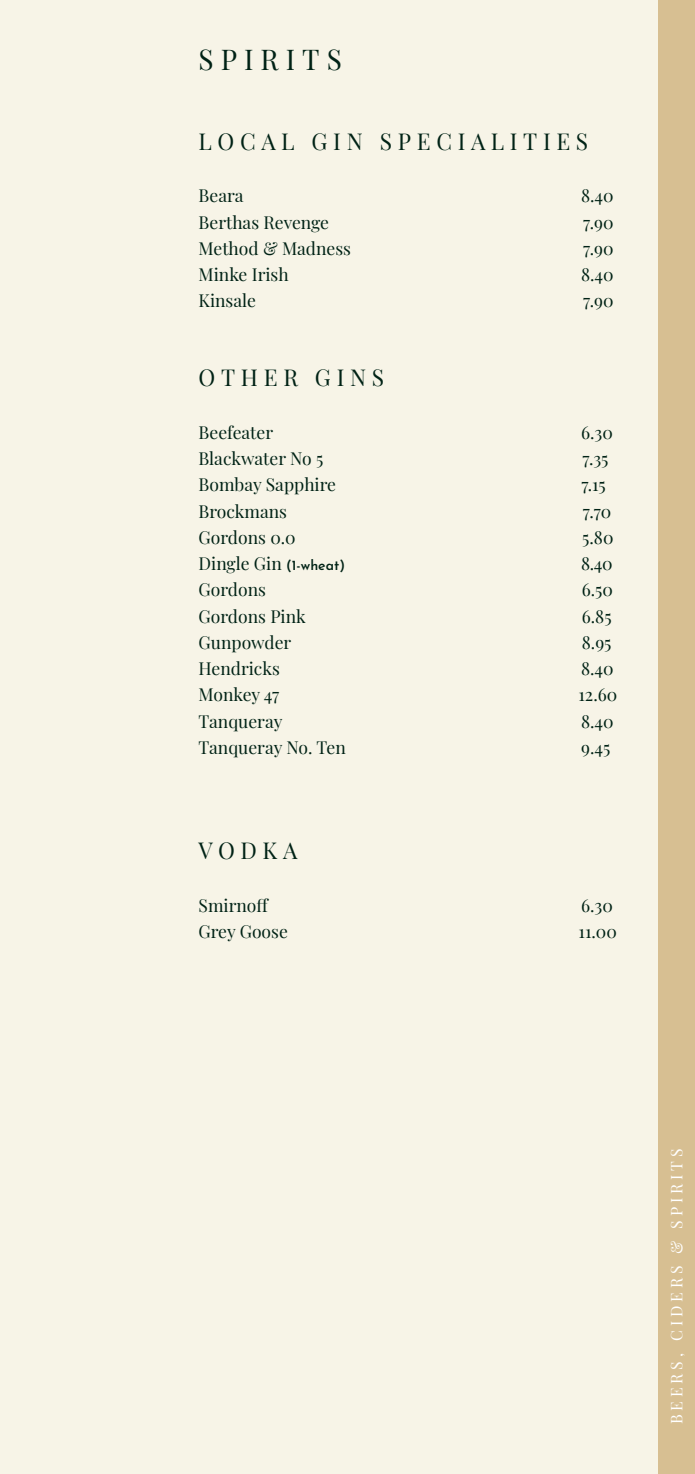
<style>
.page{position:relative;width:695px;height:1474px;background:#fff}
.page>*{position:absolute;margin:0;border:0;box-sizing:border-box;transform-origin:0 0}
.t1{font:28px "Playfair Display";letter-spacing:.25em;color:#002215}
.t2{font:22.75px "Playfair Display";letter-spacing:.25em;color:#002215}
.t3{font:17.5px/26.2px "Playfair Display";color:#002215}
.t4{font:15.75px "Playfair Display";letter-spacing:.25em;color:#fff}
.s1{font-family:"Josefin Sans";font-weight:600;font-size:14px}
</style>
<div class="page">
<div style="left:198px;top:49px;width:447px;height:1375px;background:#f7f4e7"></div>
<div style="left:0;top:13px;width:150px;height:1448px;background:#f7f4e7"></div>
<div style="left:39px;top:338px;width:41px;height:41px;background:#f7f4e7"></div>
<div style="left:42px;top:1095px;width:40px;height:40px;background:#f7f4e7"></div>
<div style="left:39px;top:716px;width:41px;height:41px;background:#f7f4e7"></div>
<div style="left:270px;top:652px;width:306px;height:226px;background:#f7f4e7"></div>
<div style="left:658px;top:0;width:36px;height:1473px;background:#d7bf92"></div>
<h1 class="t1" style="left:198px;top:38px;width:145px">SPIRITS</h1>
<h2 class="t2" style="left:198px;top:124px;width:391px">LOCAL GIN SPECIALITIES</h2>
<p class="t3" style="left:198px;top:181px;width:46px">Beara</p>
<p class="t3" style="left:581px;top:181px;width:34px">8.40</p>
<p class="t3" style="left:198px;top:207px;width:132px">Berthas Revenge</p>
<p class="t3" style="left:583px;top:207px;width:32px">7.90</p>
<p class="t3" style="left:198px;top:234px;width:154px">Method &amp; Madness</p>
<p class="t3" style="left:583px;top:234px;width:32px">7.90</p>
<p class="t3" style="left:198px;top:260px;width:92px">Minke Irish</p>
<p class="t3" style="left:581px;top:260px;width:34px">8.40</p>
<p class="t3" style="left:198px;top:286px;width:59px">Kinsale</p>
<p class="t3" style="left:583px;top:286px;width:32px">7.90</p>
<h2 class="t2" style="left:198px;top:360px;width:187px">OTHER GINS</h2>
<p class="t3" style="left:198px;top:417px;width:76px">Beefeater</p>
<p class="t3" style="left:581px;top:417px;width:33px">6.30</p>
<p class="t3" style="left:198px;top:444px;width:126px">Blackwater No 5</p>
<p class="t3" style="left:582px;top:444px;width:28px">7.35</p>
<p class="t3" style="left:198px;top:470px;width:139px">Bombay Sapphire</p>
<p class="t3" style="left:581px;top:470px;width:26px">7.15</p>
<p class="t3" style="left:198px;top:496px;width:90px">Brockmans</p>
<p class="t3" style="left:583px;top:496px;width:30px">7.70</p>
<p class="t3" style="left:198px;top:522px;width:99px">Gordons 0.0</p>
<p class="t3" style="left:582px;top:522px;width:33px">5.80</p>
<p class="t3" style="left:198px;top:549px;width:148px">Dingle Gin <span class="s1">(1-wheat)</span></p>
<p class="t3" style="left:581px;top:549px;width:33px">8.40</p>
<p class="t3" style="left:198px;top:575px;width:69px">Gordons</p>
<p class="t3" style="left:581px;top:575px;width:33px">6.50</p>
<p class="t3" style="left:198px;top:601px;width:109px">Gordons Pink</p>
<p class="t3" style="left:581px;top:601px;width:31px">6.85</p>
<p class="t3" style="left:198px;top:627px;width:94px">Gunpowder</p>
<p class="t3" style="left:581px;top:627px;width:31px">8.95</p>
<p class="t3" style="left:198px;top:654px;width:85px">Hendricks<br>Monkey 47<br>Tanqueray</p>
<p class="t3" style="left:578px;top:654px;width:40px">8.40<br>12.60</p>
<p class="t3" style="left:581px;top:706px;width:34px">8.40</p>
<p class="t3" style="left:198px;top:732px;width:149px">Tanqueray No. Ten</p>
<p class="t3" style="left:581px;top:732px;width:31px">9.45</p>
<h2 class="t2" style="left:198px;top:832px;width:100px">VODKA</h2>
<p class="t3" style="left:198px;top:890px;width:72px">Smirnoff</p>
<p class="t3" style="left:581px;top:890px;width:33px">6.30</p>
<p class="t3" style="left:198px;top:916px;width:91px">Grey Goose</p>
<p class="t3" style="left:578px;top:916px;width:40px">11.00</p>
<p class="t4" style="left:664px;top:1424px;width:277px;rotate:-90deg">BEERS, CIDERS &amp; SPIRITS</p>
</div>
